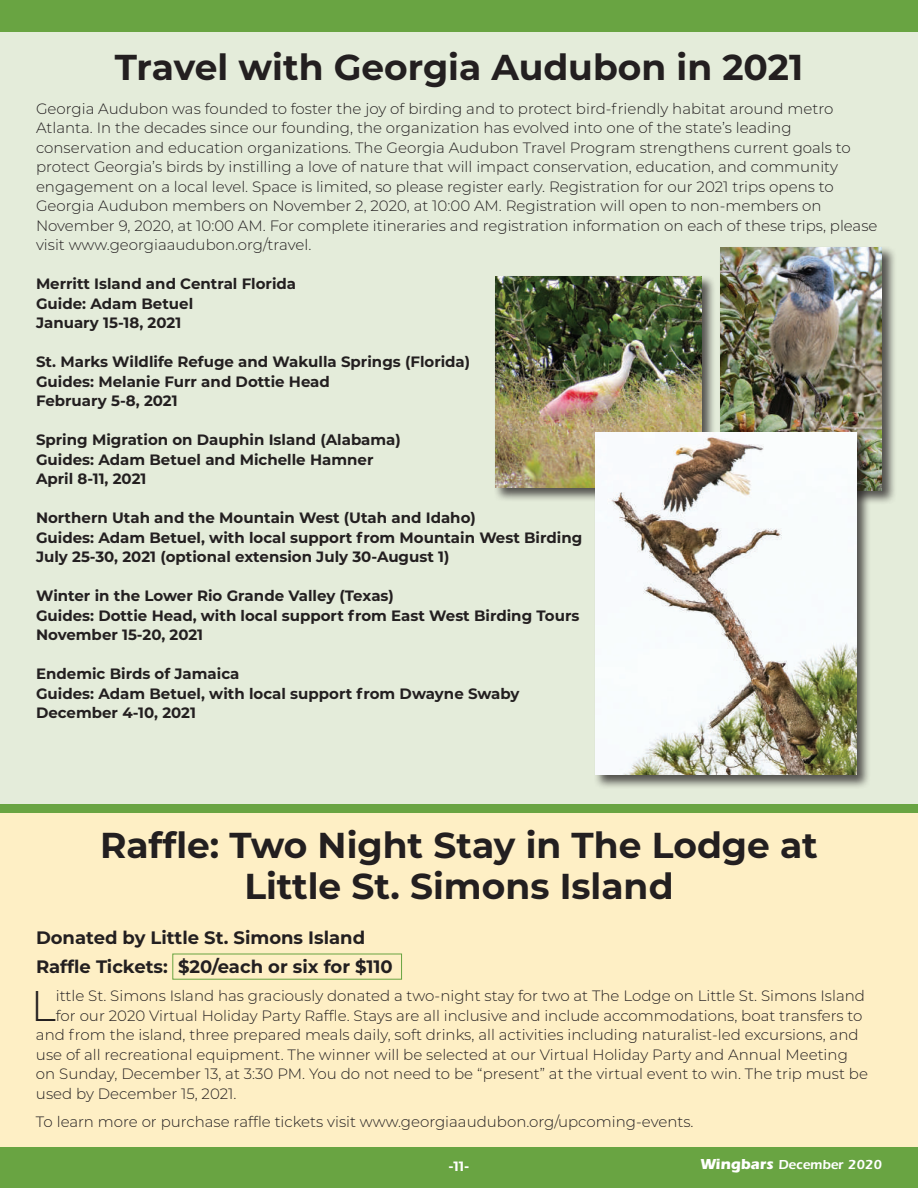
<style>
.page{position:relative;width:918px;height:1188px;background:#fff}
.page>*{position:absolute;margin:0;border:0;box-sizing:border-box;transform-origin:0 0}
.t1{font:300 42.9px "Montserrat";color:#231f20}
.t2{font:700 36px/40.5px "Montserrat";color:#231f20;text-align:center}
.t3{font:700 18px/28.5px "Montserrat";color:#231f20}
.t4{font:300 15px/19.5px "Montserrat";color:#231f20}
.t5{font:700 15px/19.5px "Montserrat";color:#231f20}
.t6{font:600 13.5px "Itc Eras";color:#fff}
.t7{font:700 13.5px "Montserrat";color:#fff}
.s1{font-weight:700;font-size:15px}
</style>
<div class="page">
<div style="left:0;top:810px;width:918px;height:338px;background:#feefc5"></div>
<div style="left:0;top:32px;width:918px;height:778px;background:#e4ecda"></div>
<div style="left:0;top:1148px;width:918px;height:40px;background:#69a442"></div>
<div style="left:0;top:0;width:918px;height:32px;background:#69a442"></div>
<div style="left:493px;top:274px;width:224px;height:228px;background:#231f20;opacity:.75"></div>
<img style="left:495px;top:276px;width:207px;height:212px">
<div style="left:718px;top:246px;width:179px;height:259px;background:#231f20;opacity:.75"></div>
<img style="left:720px;top:248px;width:162px;height:242px">
<div style="left:594px;top:431px;width:277px;height:359px;background:#231f20;opacity:.75"></div>
<img style="left:596px;top:433px;width:260px;height:342px">
<div style="left:0;top:804px;width:918px;height:9px;background:#69a442"></div>
<div style="left:172px;top:954px;width:230px;height:26px;border:1px solid #69a442"></div>
<h2 class="t2" style="left:115px;top:45px;width:690px">Travel with Georgia Audubon in 2021</h2>
<p class="t4" style="left:36px;top:98px;width:843px">Georgia Audubon was founded to foster the joy of birding and to protect bird-friendly habitat around metro Atlanta. In the decades since our founding, the organization has evolved into one of the state’s leading conservation and education organizations. The Georgia Audubon Travel Program strengthens current goals to protect Georgia’s birds by instilling a love of nature that will impact conservation, education, and community engagement on a local level. Space is limited, so please register early. Registration for our 2021 trips opens to Georgia Audubon members on November 2, 2020, at 10:00 AM. Registration will open to non-members on November 9, 2020, at 10:00 AM. For complete itineraries and registration information on each of these trips, please visit www.georgiaaudubon.org/travel.</p>
<p class="t5" style="left:36px;top:273px;width:262px">Merritt Island and Central Florida<br>Guide: Adam Betuel<br>January 15-18, 2021</p>
<p class="t5" style="left:36px;top:351px;width:436px">St. Marks Wildlife Refuge and Wakulla Springs (Florida)<br>Guides: Melanie Furr and Dottie Head<br>February 5-8, 2021</p>
<p class="t5" style="left:36px;top:429px;width:366px">Spring Migration on Dauphin Island (Alabama)<br>Guides: Adam Betuel and Michelle Hamner<br>April 8-11, 2021</p>
<p class="t5" style="left:36px;top:507px;width:548px">Northern Utah and the Mountain West (Utah and Idaho)<br>Guides: Adam Betuel, with local support from Mountain West Birding<br>July 25-30, 2021 (optional extension July 30-August 1)</p>
<p class="t5" style="left:36px;top:585px;width:545px">Winter in the Lower Rio Grande Valley (Texas)<br>Guides: Dottie Head, with local support from East West Birding Tours<br>November 15-20, 2021</p>
<p class="t5" style="left:36px;top:663px;width:485px">Endemic Birds of Jamaica<br>Guides: Adam Betuel, with local support from Dwayne Swaby<br>December 4-10, 2021</p>
<h2 class="t2" style="left:100px;top:824px;width:719px">Raffle: Two Night Stay in The Lodge at<br>Little St. Simons Island</h2>
<p class="t3" style="left:36px;top:923px;width:358px">Donated by Little St. Simons Island<br>Raffle Tickets: $20/each or six for $110</p>
<h1 class="t1" style="left:31px;top:977px;width:27px">L</h1>
<p class="t4" style="left:56px;top:986px;width:811px">ittle St. Simons Island has graciously donated a two-night stay for two at The Lodge on Little St. Simons Island</p>
<p class="t4" style="left:56px;top:1005px;width:808px">for our 2020 Virtual Holiday Party Raffle. Stays are all inclusive and include accommodations, boat transfers to</p>
<p class="t4" style="left:36px;top:1025px;width:824px">and from the island, three prepared meals daily, soft drinks, all activities including naturalist-led excursions, and</p>
<p class="t4" style="left:36px;top:1044px;width:813px">use of all recreational equipment. The winner will be selected at our Virtual Holiday Party and Annual Meeting</p>
<p class="t4" style="left:36px;top:1064px;width:833px">on Sunday, December 13, at 3:30 PM. You do not need to be “present” at the virtual event to win. The trip must be</p>
<p class="t4" style="left:36px;top:1083px;width:202px">used by December 15, 2021.</p>
<p class="t4" style="left:36px;top:1112px;width:659px">To learn more or purchase raffle tickets visit www.georgiaaudubon.org/upcoming-events.</p>
<p class="t7" style="left:449px;top:1157px;width:22px">-11-</p>
<p class="t6" style="left:701px;top:1157px;width:183px"><span class="s1">Wingbars</span> December 2020</p>
</div>
